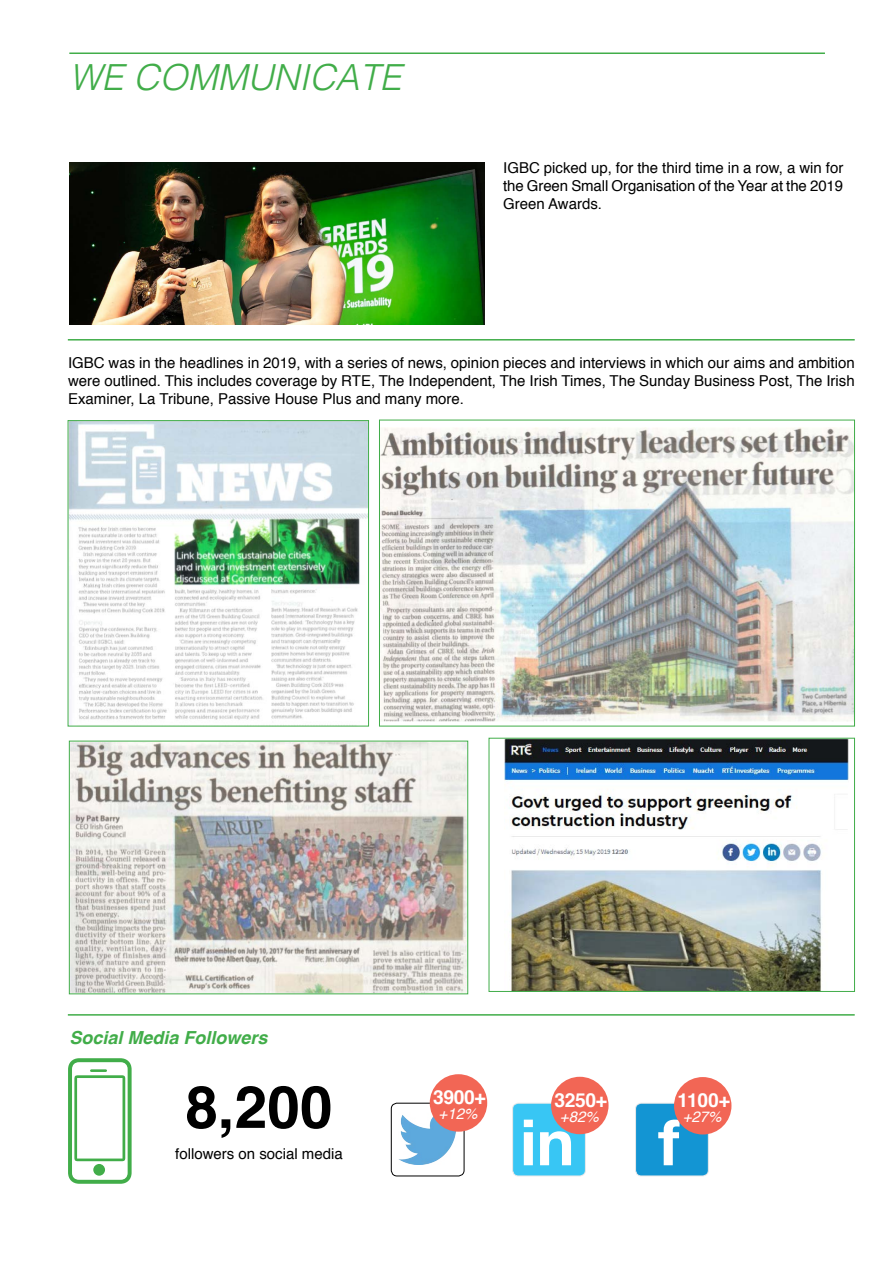
<style>
.page{position:relative;width:893px;height:1263px;background:#fff}
.page>*{position:absolute;margin:0;border:0;box-sizing:border-box;transform-origin:0 0}
.Body_Black{font:700 63.9px "Helvetica Neue";color:#fff}
.Body_Black-2{font:700 58.8px "Helvetica";color:#000}
.Heading_green{font:italic 300 36px "Helvetica";color:#41ad49}
.Body_Black-3{font:700 19.35px "Helvetica";letter-spacing:-.02em;color:#fff}
.Sub_head_inline_text{font:italic 700 18px "Helvetica";color:#41ad49}
.Body_Black-4{font:15px/18px "Helvetica";color:#000;text-align:justify}
.Body_Black-5{font:italic 15px "Helvetica";color:#fff}
</style>
<div class="page">
<hr style="left:68px;top:339px;width:787px;height:2px;background:#41ad49">
<hr style="left:68px;top:1014px;width:787px;height:2px;background:#41ad49">
<hr style="left:69px;top:53px;width:756px;height:1px;background:#41ad49">
<img style="left:69px;top:162px;width:416px;height:162px">
<div style="left:636px;top:1103px;width:72px;height:73px;background:#1395d3;border-radius:6px"></div>
<div style="left:635px;top:1103px;width:74px;height:73px;border:1px solid #e9e9ea;border-radius:6px"></div>
<div style="left:674px;top:1077px;width:57px;height:57px;background:#f26655;border-radius:50%"></div>
<div style="left:513px;top:1103px;width:72px;height:73px;background:#38c6f4;border-radius:6px"></div>
<div style="left:512px;top:1103px;width:74px;height:73px;border:1px solid #e9e9ea;border-radius:6px"></div>
<div style="left:551px;top:1077px;width:57px;height:57px;background:#f26655;border-radius:50%"></div>
<div style="left:391px;top:1103px;width:73px;height:73px;border:1px solid #000;border-radius:6px"></div>
<img style="left:398px;top:1113px;width:58px;height:52px">
<div style="left:430px;top:1074px;width:57px;height:58px;background:#f26655;border-radius:50%"></div>
<svg style="left:68px;top:1058px;width:64px;height:126px"></svg>
<img style="left:381px;top:428px;width:472px;height:294px">
<div style="left:379px;top:420px;width:476px;height:306px;border:1px solid #41ad49"></div>
<img style="left:71px;top:743px;width:395px;height:249px">
<div style="left:69px;top:741px;width:399px;height:253px;border:1px solid #41ad49"></div>
<img style="left:504px;top:740px;width:344px;height:250px">
<div style="left:489px;top:738px;width:366px;height:254px;border:1px solid #41ad49"></div>
<img style="left:70px;top:422px;width:297px;height:302px">
<div style="left:68px;top:420px;width:301px;height:306px;border:1px solid #41ad49"></div>
<p class="Heading_green" style="left:69px;top:47px;width:333px">WE COMMUNICATE</p>
<p class="Body_Black-4" style="left:503px;top:159px;width:342px">IGBC picked up, for the third time in a row, a win for the Green Small Organisation of the Year at the 2019<br>Green Awards.</p>
<p class="Body_Black-4" style="left:68px;top:354px;width:788px">IGBC was in the headlines in 2019, with a series of news, opinion pieces and interviews in which our aims and ambition were outlined. This includes coverage by RTE, The Independent, The Irish Times, The Sunday Business Post, The Irish Examiner, La Tribune, Passive House Plus and many more.</p>
<p class="Sub_head_inline_text" style="left:69px;top:1023px;width:200px">Social Media Followers</p>
<p class="Body_Black-2" style="left:185px;top:1060px;width:149px">8,200</p>
<p class="Body_Black-4" style="left:175px;top:1145px;width:169px">followers on social media</p>
<p class="Body_Black-3" style="left:433px;top:1082px;width:54px">3900+</p>
<p class="Body_Black-5" style="left:439px;top:1102px;width:40px">+12%</p>
<p class="Body_Black-3" style="left:554px;top:1084px;width:54px">3250+</p>
<p class="Body_Black-5" style="left:560px;top:1105px;width:40px">+82%</p>
<p class="Body_Black" style="left:520px;top:1092px;width:56px">in</p>
<p class="Body_Black-3" style="left:677px;top:1084px;width:54px">1100+</p>
<p class="Body_Black-5" style="left:683px;top:1105px;width:40px">+27%</p>
<p class="Body_Black" style="left:658px;top:1092px;width:23px">f</p>
</div>
